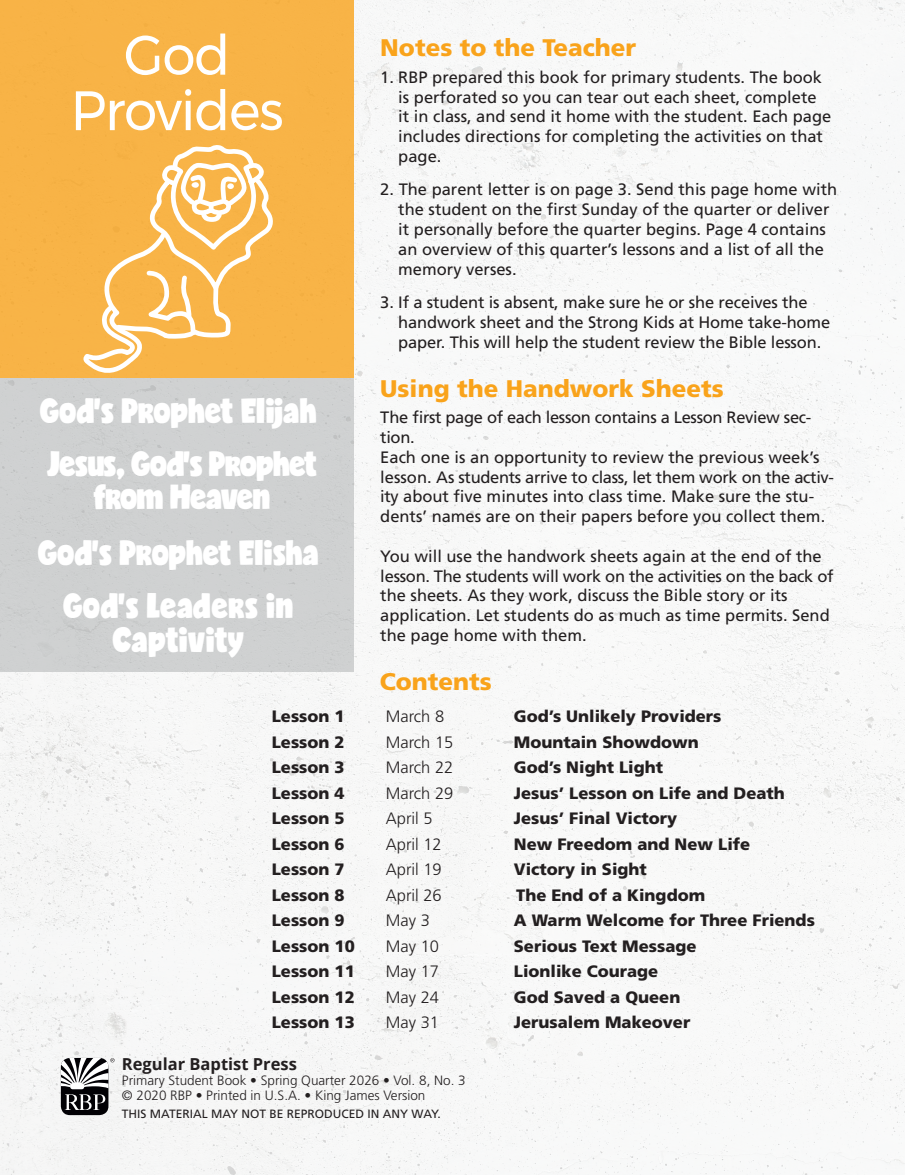
<style>
.page{position:relative;width:905px;height:1175px;background:#fff}
.page>*{position:absolute;margin:0;border:0;box-sizing:border-box;transform-origin:0 0}
.p2_Unit_Titles{font:33px/33px "Candy";letter-spacing:-.01em;color:#fff;text-align:center;scale:.95 1}
.p2_Unit_Titles-2{font:33px/33px "Candy";letter-spacing:-.03em;color:#fff;text-align:center;scale:.95 1}
.Subhead_Frontmatter{font:900 24px "Frutiger LT Std";color:#f9a31b}
.Numbered_List_Frontmatter{font:16.5px/19.8px "Frutiger LT Std";color:#231f20}
.t1{font:900 16.5px "Frutiger LT Std";color:#231f20}
.B1_body_flush_left{font:16.5px/19.8px "Frutiger LT Std";color:#231f20}
.B1_body_flush_left-2{font:16.5px/19.8px "Frutiger LT Std";letter-spacing:-.02em;color:#231f20}
.t2{font:300 16.5px "Frutiger LT Std";color:#231f20}
.Regular_Baptist_Press_Copyright_Line{font:700 16.5px "Open Sans";color:#231f20}
.Copyright_Lines{font:300 13.5px/15px "Frutiger LT Std";color:#231f20}
.B1_body_flush_left-3{font:12px "Frutiger LT Std";color:#231f20}
</style>
<div class="page">
<img style="left:0;top:0;width:904px;height:1174px">
<div style="left:0;top:0;width:354px;height:378px;background:#f8b347"></div>
<div style="left:61px;top:1057px;width:47px;height:58px;background:#020105;border-radius:9px"></div>
<div style="left:70px;top:1084px;width:14px;height:5px;background:#fff;border-radius:2px"></div>
<svg style="left:65px;top:1094px;width:40px;height:16px"></svg>
<svg style="left:58px;top:1053px;width:57px;height:35px"></svg>
<div style="left:0;top:378px;width:354px;height:293px;background:#cfd1d1"></div>
<svg style="left:76px;top:89px;width:206px;height:41px"></svg>
<svg style="left:126px;top:34px;width:99px;height:41px"></svg>
<svg style="left:83px;top:145px;width:190px;height:235px"></svg>
<div style="left:227px;top:183px;width:7px;height:6px;background:#fff;border-radius:50%"></div>
<div style="left:191px;top:182px;width:8px;height:6px;background:#fff;border-radius:50%"></div>
<p class="p2_Unit_Titles" style="left:40px;top:395px;width:293px">God's Prophet Elijah</p>
<p class="p2_Unit_Titles-2" style="left:47px;top:449px;width:286px">Jesus, God's Prophet from Heaven</p>
<p class="p2_Unit_Titles" style="left:38px;top:538px;width:297px">God's Prophet Elisha</p>
<p class="p2_Unit_Titles" style="left:63px;top:591px;width:244px">God's Leaders in<br>Captivity</p>
<p class="Subhead_Frontmatter" style="left:380px;top:33px;width:257px">Notes to the Teacher</p>
<p class="Numbered_List_Frontmatter" style="left:398px;top:67px;width:434px;text-indent:-18px">1. RBP prepared this book for primary students. The book is perforated so you can tear out each sheet, complete it in class, and send it home with the student. Each page includes directions for completing the activities on that page.</p>
<p class="Numbered_List_Frontmatter" style="left:398px;top:180px;width:440px;text-indent:-18px">2. The parent letter is on page 3. Send this page home with the student on the first Sunday of the quarter or deliver it personally before the quarter begins. Page 4 contains an overview of this quarter’s lessons and a list of all the memory verses.</p>
<p class="Numbered_List_Frontmatter" style="left:398px;top:292px;width:433px;text-indent:-18px">3. If a student is absent, make sure he or she receives the handwork sheet and the Strong Kids at Home take-home paper. This will help the student review the Bible lesson.</p>
<p class="Subhead_Frontmatter" style="left:380px;top:374px;width:345px">Using the Handwork Sheets</p>
<p class="B1_body_flush_left-2" style="left:380px;top:407px;width:432px">The first page of each lesson contains a Lesson Review sec&shy;tion.</p>
<p class="B1_body_flush_left" style="left:380px;top:447px;width:455px">Each one is an opportunity to review the previous week’s lesson. As students arrive to class, let them work on the activ&shy;ity about five minutes into class time. Make sure the stu&shy;dents’ names are on their papers before you collect them.</p>
<p class="B1_body_flush_left-2" style="left:380px;top:546px;width:454px">You will use the handwork sheets again at the end of the lesson. The students will work on the activities on the back of</p>
<p class="B1_body_flush_left" style="left:380px;top:586px;width:409px">the sheets. As they work, discuss the Bible story or its</p>
<p class="B1_body_flush_left" style="left:380px;top:605px;width:451px">application. Let students do as much as time permits. Send the page home with them.</p>
<p class="Subhead_Frontmatter" style="left:380px;top:667px;width:114px">Contents</p>
<p class="t1" style="left:272px;top:706px;width:74px">Lesson 1</p>
<p class="t2" style="left:386px;top:707px;width:60px">March 8</p>
<p class="t1" style="left:514px;top:706px;width:209px">God’s Unlikely Providers</p>
<p class="t1" style="left:272px;top:731px;width:74px">Lesson 2</p>
<p class="t2" style="left:386px;top:732px;width:69px">March 15</p>
<p class="t1" style="left:514px;top:731px;width:186px">Mountain Showdown</p>
<p class="t1" style="left:272px;top:757px;width:74px">Lesson 3</p>
<p class="t2" style="left:386px;top:758px;width:69px">March 22</p>
<p class="t1" style="left:514px;top:757px;width:151px">God’s Night Light</p>
<p class="t1" style="left:272px;top:782px;width:74px">Lesson 4</p>
<p class="t2" style="left:386px;top:783px;width:69px">March 29</p>
<p class="t1" style="left:514px;top:782px;width:272px">Jesus’ Lesson on Life and Death</p>
<p class="t1" style="left:272px;top:808px;width:74px">Lesson 5</p>
<p class="t2" style="left:386px;top:809px;width:48px">April 5</p>
<p class="t1" style="left:514px;top:808px;width:165px">Jesus’ Final Victory</p>
<p class="t1" style="left:272px;top:833px;width:74px">Lesson 6</p>
<p class="t2" style="left:386px;top:834px;width:57px">April 12</p>
<p class="t1" style="left:514px;top:833px;width:238px">New Freedom and New Life</p>
<p class="t1" style="left:272px;top:859px;width:74px">Lesson 7</p>
<p class="t2" style="left:386px;top:860px;width:57px">April 19</p>
<p class="t1" style="left:514px;top:859px;width:134px">Victory in Sight</p>
<p class="t1" style="left:272px;top:884px;width:74px">Lesson 8</p>
<p class="t2" style="left:386px;top:885px;width:57px">April 26</p>
<p class="t1" style="left:516px;top:884px;width:190px">The End of a Kingdom</p>
<p class="t1" style="left:272px;top:910px;width:74px">Lesson 9</p>
<p class="t2" style="left:386px;top:911px;width:46px">May 3</p>
<p class="t1" style="left:514px;top:910px;width:302px">A Warm Welcome for Three Friends</p>
<p class="t1" style="left:272px;top:935px;width:85px">Lesson 10</p>
<p class="t2" style="left:386px;top:936px;width:55px">May 10</p>
<p class="t1" style="left:514px;top:935px;width:184px">Serious Text Message</p>
<p class="t1" style="left:272px;top:961px;width:85px">Lesson 11</p>
<p class="t2" style="left:386px;top:962px;width:55px">May 17</p>
<p class="t1" style="left:514px;top:961px;width:146px">Lionlike Courage</p>
<p class="t1" style="left:272px;top:986px;width:85px">Lesson 12</p>
<p class="t2" style="left:386px;top:987px;width:55px">May 24</p>
<p class="t1" style="left:514px;top:986px;width:168px">God Saved a Queen</p>
<p class="t1" style="left:272px;top:1012px;width:85px">Lesson 13</p>
<p class="t2" style="left:386px;top:1013px;width:55px">May 31</p>
<p class="t1" style="left:514px;top:1012px;width:178px">Jerusalem Makeover</p>
<p class="Regular_Baptist_Press_Copyright_Line" style="left:122px;top:1052px;width:176px">Regular Baptist Press</p>
<p class="Copyright_Lines" style="left:122px;top:1072px;width:345px">Primary Student Book • Spring Quarter 2026 • Vol. 8, No. 3 © 2020 RBP • Printed in U.S.A. • King James Version</p>
<p class="B1_body_flush_left-3" style="left:122px;top:1106px;width:320px">THIS MATERIAL MAY NOT BE REPRODUCED IN ANY WAY.</p>
</div>
